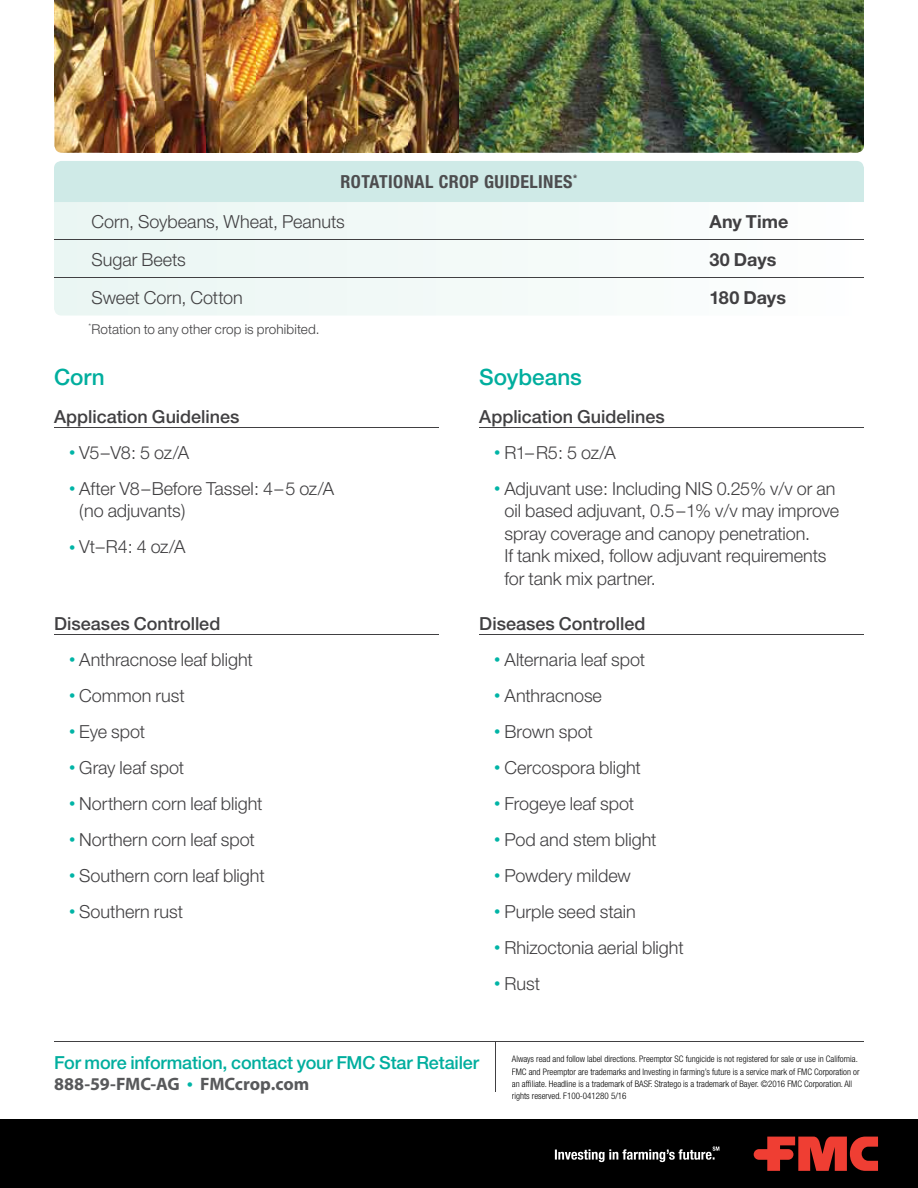
<style>
.page{position:relative;width:918px;height:1188px;background:#fff}
.page>*{position:absolute;margin:0;border:0;box-sizing:border-box;transform-origin:0 0}
.t1{font:500 22.5px "Helvetica Neue";color:#00ae9e}
.t2{font:300 18px/22.5px "Helvetica Neue";color:#414042}
.t3{font:500 18px "Helvetica Neue";color:#414042}
.t4{font:500 18px "Helvetica Neue";letter-spacing:-.01em;color:#00ae9e}
.t5{font:700 18px "Myriad Pro";letter-spacing:-.005em;color:#58595b}
.t6{font:700 18px "Helvetica Neue";color:#414042}
.t7{font:300 13.5px "Helvetica Neue";letter-spacing:.01em;color:#414042}
.t8{font:300 condensed 9px/12.3px "Helvetica Neue";color:#000}
.s1{font-weight:700;font-stretch:condensed;color:#4d4d4f}
.s2{font-size:12.6px;color:#00b4a6}
.s3{font-family:"Helvetica Neue";font-weight:300;font-size:12.6px;color:#00b4a6}
</style>
<div class="page">
<hr style="left:54px;top:427px;width:385px;height:1px;background:#414042">
<hr style="left:54px;top:634px;width:385px;height:1px;background:#414042">
<div style="left:54px;top:202px;width:525px;height:114px;background:#f0f8f6"></div>
<div style="left:0;top:1119px;width:918px;height:69px;background:#000"></div>
<svg style="left:555px;top:1147px;width:164px;height:15px"></svg>
<svg style="left:754px;top:1137px;width:124px;height:34px"></svg>
<img style="left:54px;top:0;width:810px;height:153px">
<hr style="left:479px;top:427px;width:385px;height:1px;background:#414042">
<hr style="left:479px;top:634px;width:385px;height:1px;background:#414042">
<hr style="left:495px;top:1041px;width:1px;height:51px;background:#414042">
<hr style="left:54px;top:1041px;width:810px;height:1px;background:#414042">
<div style="left:54px;top:161px;width:810px;height:41px;background:#cfeae7"></div>
<hr style="left:54px;top:239px;width:810px;height:1px;background:#414042">
<hr style="left:54px;top:277px;width:810px;height:1px;background:#414042">
<p class="t2" style="left:92px;top:162px;width:487px;line-height:39.5px;text-indent:249px"><span class="s1">ROTATIONAL CROP GUIDELINES</span><sup>*<br></sup>Corn, Soybeans, Wheat, Peanuts</p>
<p class="t6" style="left:710px;top:210px;width:81px">Any Time</p>
<p class="t2" style="left:92px;top:248px;width:96px">Sugar Beets</p>
<p class="t6" style="left:710px;top:248px;width:69px">30 Days</p>
<p class="t2" style="left:92px;top:286px;width:153px">Sweet Corn, Cotton</p>
<p class="t6" style="left:710px;top:286px;width:78px">180 Days</p>
<p class="t7" style="left:89px;top:321px;width:232px"><sup>*</sup>Rotation to any other crop is prohibited.</p>
<p class="t1" style="left:54px;top:363px;width:52px">Corn</p>
<p class="t3" style="left:54px;top:406px;width:187px">Application Guidelines</p>
<p class="t2" style="left:69px;top:441px;width:122px"><span class="s2">•</span> V5–V8: 5 oz/A</p>
<p class="t2" style="left:79px;top:477px;width:256px;text-indent:-10px"><span class="s2">•</span> After V8–Before Tassel: 4–5 oz/A (no adjuvants)</p>
<p class="t2" style="left:69px;top:535px;width:118px"><span class="s2">•</span> Vt–R4: 4 oz/A</p>
<p class="t3" style="left:54px;top:613px;width:168px">Diseases Controlled</p>
<p class="t2" style="left:69px;top:648px;width:185px"><span class="s2">•</span> Anthracnose leaf blight</p>
<p class="t2" style="left:69px;top:684px;width:117px"><span class="s2">•</span> Common rust</p>
<p class="t2" style="left:69px;top:720px;width:78px"><span class="s2">•</span> Eye spot</p>
<p class="t2" style="left:69px;top:756px;width:117px"><span class="s2">•</span> Gray leaf spot</p>
<p class="t2" style="left:69px;top:792px;width:195px"><span class="s2">•</span> Northern corn leaf blight</p>
<p class="t2" style="left:69px;top:828px;width:187px"><span class="s2">•</span> Northern corn leaf spot</p>
<p class="t2" style="left:69px;top:864px;width:197px"><span class="s2">•</span> Southern corn leaf blight</p>
<p class="t2" style="left:69px;top:900px;width:116px"><span class="s2">•</span> Southern rust</p>
<p class="t1" style="left:479px;top:363px;width:104px">Soybeans</p>
<p class="t3" style="left:479px;top:406px;width:187px">Application Guidelines</p>
<p class="t2" style="left:494px;top:441px;width:123px"><span class="s2">•</span> R1–R5: 5 oz/A</p>
<p class="t2" style="left:505px;top:477px;width:336px;text-indent:-10px"><span class="s2">•</span> Adjuvant use: Including NIS 0.25% v/v or an oil based adjuvant, 0.5–1% v/v may improve spray coverage and canopy penetration.<br>If tank mixed, follow adjuvant requirements for tank mix partner.</p>
<p class="t3" style="left:479px;top:613px;width:168px">Diseases Controlled</p>
<p class="t2" style="left:494px;top:648px;width:152px"><span class="s2">•</span> Alternaria leaf spot</p>
<p class="t2" style="left:494px;top:684px;width:109px"><span class="s2">•</span> Anthracnose</p>
<p class="t2" style="left:494px;top:720px;width:100px"><span class="s2">•</span> Brown spot</p>
<p class="t2" style="left:494px;top:756px;width:148px"><span class="s2">•</span> Cercospora blight</p>
<p class="t2" style="left:494px;top:792px;width:142px"><span class="s2">•</span> Frogeye leaf spot</p>
<p class="t2" style="left:494px;top:828px;width:164px"><span class="s2">•</span> Pod and stem blight</p>
<p class="t2" style="left:494px;top:864px;width:138px"><span class="s2">•</span> Powdery mildew</p>
<p class="t2" style="left:494px;top:900px;width:143px"><span class="s2">•</span> Purple seed stain</p>
<p class="t2" style="left:494px;top:936px;width:191px"><span class="s2">•</span> Rhizoctonia aerial blight</p>
<p class="t2" style="left:494px;top:972px;width:47px"><span class="s2">•</span> Rust</p>
<p class="t4" style="left:54px;top:1052px;width:427px">For more information, contact your FMC Star Retailer</p>
<p class="t5" style="left:54px;top:1074px;width:257px">888-59-FMC-AG <span class="s3">•</span> FMCcrop.com</p>
<p class="t8" style="left:512px;top:1053px;width:349px">Always read and follow label directions. Preemptor SC fungicide is not registered for sale or use in California.<br>FMC and Preemptor are trademarks and Investing in farming’s future is a service mark of FMC Corporation or an affiliate. Headline is a trademark of BASF. Stratego is a trademark of Bayer. ©2016 FMC Corporation. All rights reserved. F100-041280 5/16</p>
</div>
